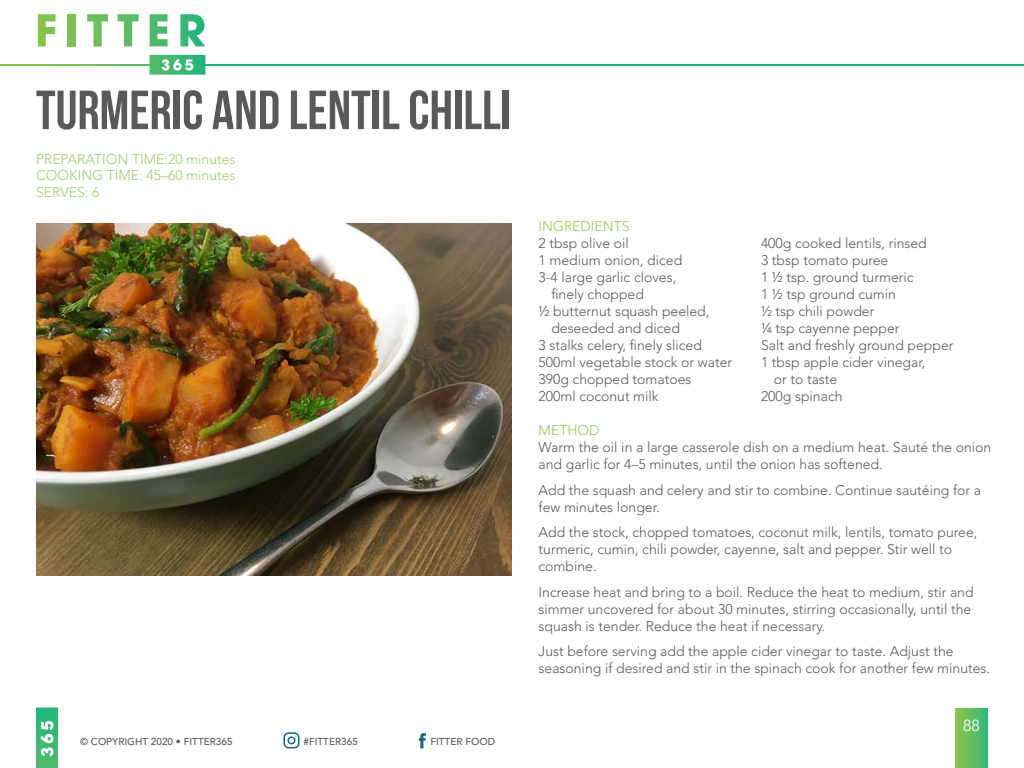
<style>
.page{position:relative;width:1024px;height:768px;background:#fff}
.page>*{position:absolute;margin:0;border:0;box-sizing:border-box;transform-origin:0 0}
.t1{font:55px "Bebas Neue";color:#58595b}
.t2{font:300 16px "Avenir";color:#fff}
.t3{font:300 14px/17px "Avenir";color:#58595b}
.t4{font:300 14px/17px "Avenir";color:#9fcc6b;text-align:justify}
.t5{font:300 14px "Avenir";color:#93cb4d}
.t6{font:500 10px "Avenir";color:#58595b}
</style>
<div class="page">
<svg style="left:0;top:64px;width:150px;height:2px"></svg>
<hr style="left:203px;top:64px;width:821px;height:2px;background:#1eb57b">
<svg style="left:38px;top:14px;width:17px;height:32px"></svg>
<div style="left:68px;top:14px;width:8px;height:32px;background:#79c153"></div>
<svg style="left:87px;top:14px;width:21px;height:32px"></svg>
<svg style="left:118px;top:14px;width:20px;height:32px"></svg>
<svg style="left:150px;top:14px;width:18px;height:32px"></svg>
<svg style="left:180px;top:14px;width:25px;height:32px"></svg>
<svg style="left:150px;top:55px;width:55px;height:20px"></svg>
<svg style="left:36px;top:708px;width:22px;height:60px"></svg>
<svg style="left:955px;top:708px;width:33px;height:60px;background:#5fbd60"></svg>
<svg style="left:419px;top:733px;width:7px;height:15px"></svg>
<svg style="left:283px;top:732px;width:17px;height:16px"></svg>
<img style="left:36px;top:223px;width:476px;height:353px">
<h1 class="t1" style="left:36px;top:80px;width:477px">TURMERIC AND LENTIL CHILLI</h1>
<p class="t4" style="left:36px;top:150px;width:201px">PREPARATION TIME:20 minutes COOKING TIME: 45–60 minutes SERVES: 6</p>
<p class="t6" style="left:80px;top:736px;width:154px">© COPYRIGHT 2020 • FITTER365</p>
<p class="t6" style="left:304px;top:736px;width:56px">#FITTER365</p>
<p class="t6" style="left:430px;top:736px;width:66px">FITTER FOOD</p>
<p class="t5" style="left:539px;top:218px;width:93px">INGREDIENTS</p>
<p class="t3" style="left:539px;top:235px;width:92px">2 tbsp olive oil</p>
<p class="t3" style="left:539px;top:252px;width:145px">1 medium onion, diced</p>
<p class="t3" style="left:539px;top:269px;width:139px">3-4 large garlic cloves,</p>
<p class="t3" style="left:551px;top:286px;width:94px">finely chopped</p>
<p class="t3" style="left:539px;top:303px;width:172px">½ butternut squash peeled,</p>
<p class="t3" style="left:551px;top:320px;width:130px">deseeded and diced</p>
<p class="t3" style="left:539px;top:337px;width:165px">3 stalks celery, finely sliced</p>
<p class="t3" style="left:539px;top:354px;width:195px">500ml vegetable stock or water</p>
<p class="t3" style="left:539px;top:371px;width:154px">390g chopped tomatoes</p>
<p class="t3" style="left:539px;top:388px;width:122px">200ml coconut milk</p>
<p class="t3" style="left:761px;top:235px;width:167px">400g cooked lentils, rinsed</p>
<p class="t3" style="left:761px;top:252px;width:129px">3 tbsp tomato puree</p>
<p class="t3" style="left:761px;top:269px;width:154px">1 ½ tsp. ground turmeric</p>
<p class="t3" style="left:761px;top:286px;width:136px">1 ½ tsp ground cumin</p>
<p class="t3" style="left:761px;top:303px;width:115px">½ tsp chili powder</p>
<p class="t3" style="left:761px;top:320px;width:140px">¼ tsp cayenne pepper</p>
<p class="t3" style="left:761px;top:337px;width:194px">Salt and freshly ground pepper</p>
<p class="t3" style="left:761px;top:354px;width:166px">1 tbsp apple cider vinegar,</p>
<p class="t3" style="left:774px;top:371px;width:65px">or to taste</p>
<p class="t3" style="left:761px;top:388px;width:83px">200g spinach</p>
<p class="t5" style="left:539px;top:422px;width:62px">METHOD</p>
<p class="t3" style="left:539px;top:439px;width:454px">Warm the oil in a large casserole dish on a medium heat. Sauté the onion and garlic for 4–5 minutes, until the onion has softened.</p>
<p class="t3" style="left:539px;top:482px;width:444px">Add the squash and celery and stir to combine. Continue sautéing for a few minutes longer.</p>
<p class="t3" style="left:539px;top:524px;width:440px">Add the stock, chopped tomatoes, coconut milk, lentils, tomato puree, turmeric, cumin, chili powder, cayenne, salt and pepper. Stir well to combine.</p>
<p class="t3" style="left:539px;top:584px;width:437px">Increase heat and bring to a boil. Reduce the heat to medium, stir and simmer uncovered for about 30 minutes, stirring occasionally, until the squash is tender. Reduce the heat if necessary.</p>
<p class="t3" style="left:539px;top:643px;width:453px">Just before serving add the apple cider vinegar to taste. Adjust the seasoning if desired and stir in the spinach cook for another few minutes.</p>
<p class="t2" style="left:963px;top:716px;width:18px">88</p>
</div>
